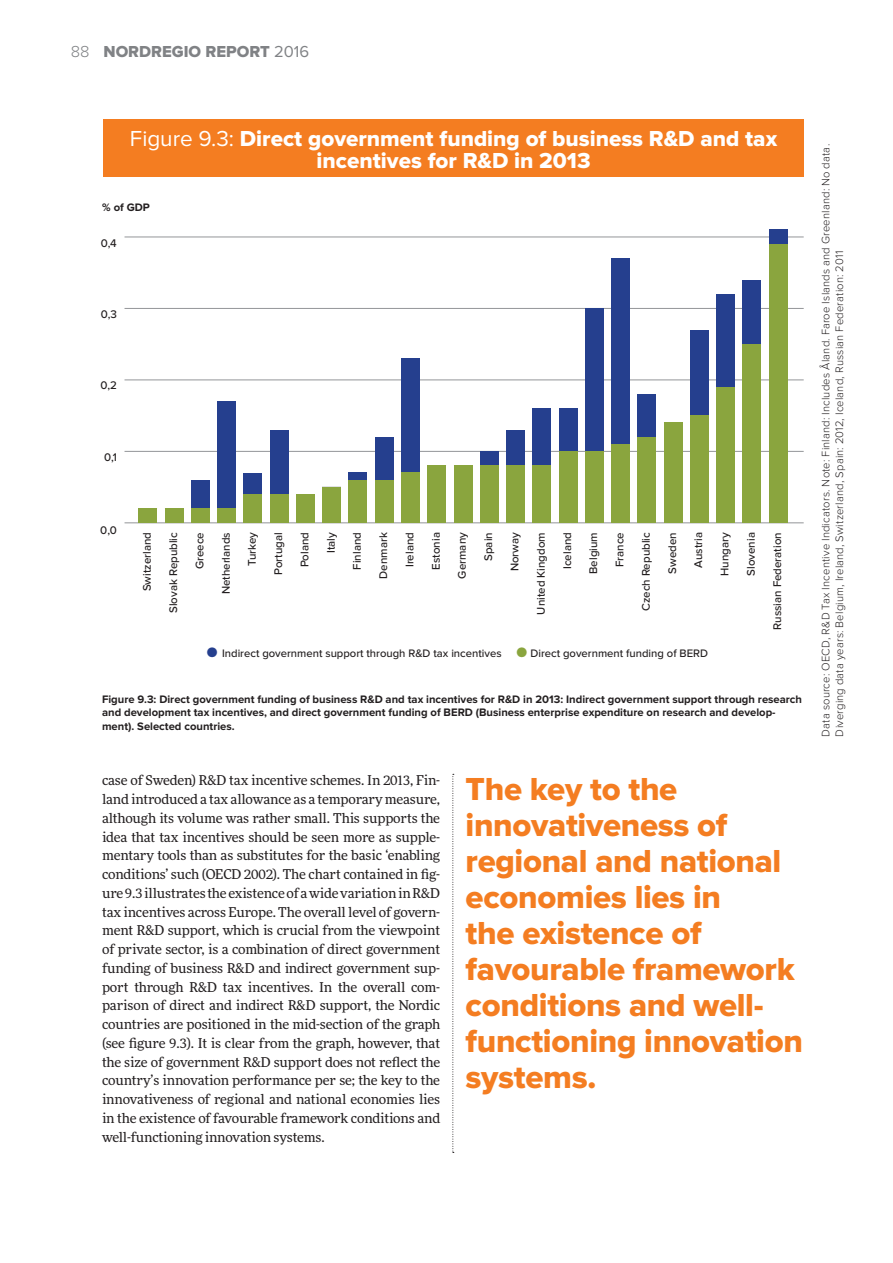
<style>
.page{position:relative;width:893px;height:1263px;background:#fff}
.page>*{position:absolute;margin:0;border:0;box-sizing:border-box;transform-origin:0 0}
.Iso_nosto_tekstissä{font:33px/36px "Proxima Nova Extrabld";letter-spacing:-.01em;color:#f47d21}
.palkki-otsikko{font:22.5px/22.5px "Proxima Nova Extrabld";color:#fff;text-align:center}
.t1{font:16.5px "Proxima Nova Extrabld";color:#808285}
.Leipis-sis{font:13.5px/18.8px "More Pro";letter-spacing:-.01em;color:#231f20;text-align:justify}
.t2{font:500 11.55px "Proxima Nova";color:#231f20}
.kuvateksti{font:700 11.25px/13.5px "Proxima Nova";color:#231f20}
.kredut{font:300 11.25px/13.5px "Proxima Nova";letter-spacing:.015em;color:#231f20}
.kuvateksti-2{font:500 11.25px "Proxima Nova";color:#231f20}
.s1{font-family:"Proxima Nova";font-weight:300}
.s2{font-family:"Proxima Nova"}
.s3{font-size:16.5px;color:#253f8e}
.s4{font-size:16.5px;color:#8aa53e}
</style>
<div class="page">
<svg style="left:452px;top:774px;width:2px;height:379px"></svg>
<div style="left:103px;top:119px;width:701px;height:58px;background:#f47d21"></div>
<hr style="left:125px;top:523px;width:679px;height:1px;background:#939598">
<hr style="left:125px;top:451px;width:679px;height:1px;background:#939598">
<hr style="left:125px;top:380px;width:679px;height:1px;background:#939598">
<hr style="left:125px;top:308px;width:679px;height:1px;background:#939598">
<hr style="left:125px;top:237px;width:679px;height:1px;background:#939598">
<div style="left:191px;top:480px;width:19px;height:28px;background:#253f8e"></div>
<div style="left:217px;top:401px;width:19px;height:107px;background:#253f8e"></div>
<div style="left:243px;top:473px;width:19px;height:21px;background:#253f8e"></div>
<div style="left:270px;top:430px;width:19px;height:64px;background:#253f8e"></div>
<div style="left:348px;top:473px;width:19px;height:7px;background:#253f8e"></div>
<div style="left:375px;top:437px;width:19px;height:43px;background:#253f8e"></div>
<div style="left:401px;top:358px;width:19px;height:115px;background:#253f8e"></div>
<div style="left:480px;top:451px;width:19px;height:15px;background:#253f8e"></div>
<div style="left:506px;top:430px;width:19px;height:36px;background:#253f8e"></div>
<div style="left:532px;top:408px;width:19px;height:58px;background:#253f8e"></div>
<div style="left:559px;top:408px;width:18px;height:43px;background:#253f8e"></div>
<div style="left:585px;top:308px;width:19px;height:143px;background:#253f8e"></div>
<div style="left:611px;top:258px;width:19px;height:186px;background:#253f8e"></div>
<div style="left:637px;top:394px;width:19px;height:43px;background:#253f8e"></div>
<div style="left:690px;top:330px;width:19px;height:86px;background:#253f8e"></div>
<div style="left:716px;top:294px;width:19px;height:93px;background:#253f8e"></div>
<div style="left:742px;top:280px;width:19px;height:64px;background:#253f8e"></div>
<div style="left:769px;top:230px;width:18px;height:14px;background:#253f8e"></div>
<div style="left:138px;top:508px;width:19px;height:15px;background:#8aa53e"></div>
<div style="left:165px;top:508px;width:19px;height:15px;background:#8aa53e"></div>
<div style="left:191px;top:508px;width:19px;height:15px;background:#8aa53e"></div>
<div style="left:217px;top:508px;width:19px;height:15px;background:#8aa53e"></div>
<div style="left:243px;top:494px;width:19px;height:29px;background:#8aa53e"></div>
<div style="left:270px;top:494px;width:19px;height:29px;background:#8aa53e"></div>
<div style="left:296px;top:494px;width:19px;height:29px;background:#8aa53e"></div>
<div style="left:322px;top:487px;width:19px;height:36px;background:#8aa53e"></div>
<div style="left:348px;top:480px;width:19px;height:43px;background:#8aa53e"></div>
<div style="left:375px;top:480px;width:19px;height:43px;background:#8aa53e"></div>
<div style="left:401px;top:473px;width:19px;height:50px;background:#8aa53e"></div>
<div style="left:427px;top:466px;width:19px;height:57px;background:#8aa53e"></div>
<div style="left:454px;top:466px;width:18px;height:57px;background:#8aa53e"></div>
<div style="left:480px;top:466px;width:19px;height:57px;background:#8aa53e"></div>
<div style="left:506px;top:466px;width:19px;height:57px;background:#8aa53e"></div>
<div style="left:532px;top:466px;width:19px;height:57px;background:#8aa53e"></div>
<div style="left:559px;top:451px;width:18px;height:72px;background:#8aa53e"></div>
<div style="left:585px;top:451px;width:19px;height:72px;background:#8aa53e"></div>
<div style="left:611px;top:444px;width:19px;height:79px;background:#8aa53e"></div>
<div style="left:637px;top:437px;width:19px;height:86px;background:#8aa53e"></div>
<div style="left:664px;top:423px;width:18px;height:100px;background:#8aa53e"></div>
<div style="left:690px;top:416px;width:19px;height:107px;background:#8aa53e"></div>
<div style="left:716px;top:387px;width:19px;height:136px;background:#8aa53e"></div>
<div style="left:742px;top:344px;width:19px;height:179px;background:#8aa53e"></div>
<div style="left:769px;top:244px;width:18px;height:279px;background:#8aa53e"></div>
<p class="t1" style="left:71px;top:42px;width:240px"><span class="s1">88</span> NORDREGIO REPORT <span class="s2">2016</span></p>
<p class="palkki-otsikko" style="left:130px;top:127px;width:649px"><span class="s2">Figure 9.3:</span> Direct government funding of business R&amp;D and tax incentives for R&amp;D in 2013</p>
<p class="kuvateksti" style="left:102px;top:201px;width:49px">% of GDP</p>
<p class="t2" style="left:101px;top:236px;width:18px">0,4</p>
<p class="t2" style="left:101px;top:307px;width:17px">0,3</p>
<p class="t2" style="left:101px;top:379px;width:18px">0,2</p>
<p class="t2" style="left:104px;top:450px;width:14px">0,1</p>
<p class="t2" style="left:100px;top:524px;width:18px">0,0</p>
<p class="t2" style="left:140px;top:591px;width:61px;rotate:-90deg">Switzerland</p>
<p class="t2" style="left:167px;top:613px;width:82px;rotate:-90deg">Slovak Republic</p>
<p class="t2" style="left:193px;top:569px;width:39px;rotate:-90deg">Greece</p>
<p class="t2" style="left:219px;top:594px;width:64px;rotate:-90deg">Netherlands</p>
<p class="t2" style="left:245px;top:566px;width:36px;rotate:-90deg">Turkey</p>
<p class="t2" style="left:272px;top:575px;width:44px;rotate:-90deg">Portugal</p>
<p class="t2" style="left:298px;top:567px;width:37px;rotate:-90deg">Poland</p>
<p class="t2" style="left:324px;top:553px;width:22px;rotate:-90deg">Italy</p>
<p class="t2" style="left:350px;top:570px;width:39px;rotate:-90deg">Finland</p>
<p class="t2" style="left:377px;top:579px;width:48px;rotate:-90deg">Denmark</p>
<p class="t2" style="left:403px;top:567px;width:37px;rotate:-90deg">Ireland</p>
<p class="t2" style="left:429px;top:570px;width:39px;rotate:-90deg">Estonia</p>
<p class="t2" style="left:455px;top:578px;width:48px;rotate:-90deg">Germany</p>
<p class="t2" style="left:482px;top:561px;width:30px;rotate:-90deg">Spain</p>
<p class="t2" style="left:508px;top:571px;width:41px;rotate:-90deg">Norway</p>
<p class="t2" style="left:534px;top:614px;width:84px;rotate:-90deg">United Kingdom</p>
<p class="t2" style="left:560px;top:569px;width:38px;rotate:-90deg">Iceland</p>
<p class="t2" style="left:587px;top:574px;width:43px;rotate:-90deg">Belgium</p>
<p class="t2" style="left:613px;top:567px;width:36px;rotate:-90deg">France</p>
<p class="t2" style="left:639px;top:611px;width:80px;rotate:-90deg">Czech Republic</p>
<p class="t2" style="left:665px;top:573px;width:43px;rotate:-90deg">Sweden</p>
<p class="t2" style="left:692px;top:568px;width:37px;rotate:-90deg">Austria</p>
<p class="t2" style="left:718px;top:576px;width:45px;rotate:-90deg">Hungary</p>
<p class="t2" style="left:744px;top:576px;width:45px;rotate:-90deg">Slovenia</p>
<p class="kuvateksti-2" style="left:206px;top:647px;width:503px"><span class="s3">●</span> Indirect government support through R&amp;D tax incentives <span class="s4">●</span> Direct government funding of BERD</p>
<p class="t2" style="left:770px;top:630px;width:99px;rotate:-90deg">Russian Federation</p>
<p class="kuvateksti" style="left:102px;top:693px;width:701px">Figure 9.3: Direct government funding of business R&amp;D and tax incentives for R&amp;D in 2013: Indirect government support through research and development tax incentives, and direct government funding of BERD (Business enterprise expenditure on research and develop&shy;ment). Selected countries.</p>
<p class="Leipis-sis" style="left:102px;top:770px;width:340px">case of Sweden) R&amp;D tax incentive schemes. In 2013, Fin&shy;land introduced a tax allowance as a temporary measure, although its volume was rather small. This supports the idea that tax incentives should be seen more as supple&shy;mentary tools than as substitutes for the basic ‘enabling conditions’ such (OECD 2002). The chart contained in fig&shy;ure 9.3 illustrates the existence of a wide variation in R&amp;D tax incentives across Europe. The overall level of govern&shy;ment R&amp;D support, which is crucial from the viewpoint of private sector, is a combination of direct government funding of business R&amp;D and indirect government sup&shy;port through R&amp;D tax incentives. In the overall com&shy;parison of direct and indirect R&amp;D support, the Nordic countries are positioned in the mid-section of the graph (see figure 9.3). It is clear from the graph, however, that the size of government R&amp;D support does not reflect the country’s innovation performance per se; the key to the innovativeness of regional and national economies lies in the existence of favourable framework conditions and well-functioning innovation systems.</p>
<p class="Iso_nosto_tekstissä" style="left:466px;top:772px;width:339px">The key to the innovativeness of regional and national economies lies in<br>the existence of favourable framework conditions and well&shy;functioning innovation systems.</p>
<p class="kredut" style="left:819px;top:736px;width:594px;rotate:-90deg">Data source: OECD, R&amp;D Tax Incentive Indicators. Note: Finland: Includes Åland. Faroe Islands and Greenland: No data.<br>Diverging data years: Belgium, Ireland, Switzerland, Spain: 2012, Iceland, Russian Federation: 2011</p>
</div>
